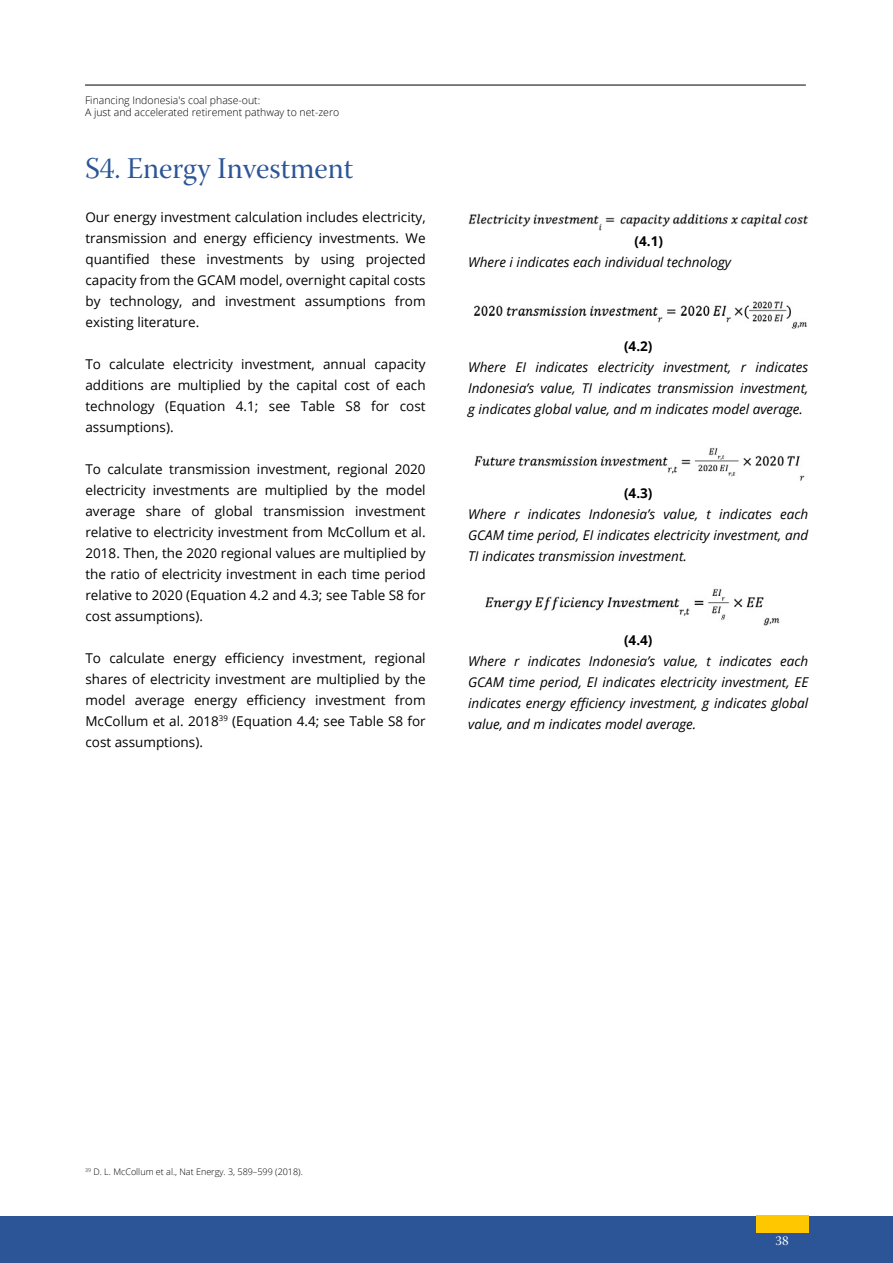
<style>
.page{position:relative;width:893px;height:1263px;background:#fff}
.page>*{position:absolute;margin:0;border:0;box-sizing:border-box;transform-origin:0 0}
.t1{font:30px "Warnock Pro Subh";color:#2b5597}
.t2{font:13.5px/21px "Open Sans";color:#000;text-align:justify}
.t3{font:italic 13.5px/21px "Open Sans";color:#000;text-align:justify}
.t4{font:700 13.5px "Open Sans";color:#000}
.t5{font:13.5px "Warnock Pro Subh";color:#fff}
.t6{font:300 10.5px/12.6px "Open Sans";color:#000}
.t7{font:300 9px "Open Sans";color:#000}
</style>
<div class="page">
<hr style="left:85px;top:85px;width:721px;height:1px;background:#000">
<div style="left:0;top:1216px;width:893px;height:47px;background:#2b5597"></div>
<div style="left:756px;top:1215px;width:52px;height:17px;background:#ffc700"></div>
<img style="left:468px;top:213px;width:341px;height:18px">
<img style="left:474px;top:301px;width:334px;height:28px">
<img style="left:474px;top:448px;width:331px;height:33px">
<img style="left:485px;top:588px;width:295px;height:38px">
<p class="t6" style="left:85px;top:93px;width:256px">Financing Indonesia's coal phase-out:<br>A just and accelerated retirement pathway to net-zero</p>
<h1 class="t1" style="left:85px;top:151px;width:270px">S4. Energy Investment</h1>
<p class="t2" style="left:85px;top:206px;width:342px">Our energy investment calculation includes electricity, transmission and energy efficiency investments. We quantified these investments by using projected capacity from the GCAM model, overnight capital costs by technology, and investment assumptions from existing literature.</p>
<p class="t2" style="left:85px;top:353px;width:342px">To calculate electricity investment, annual capacity additions are multiplied by the capital cost of each technology (Equation 4.1; see Table S8 for cost assumptions).</p>
<p class="t2" style="left:85px;top:458px;width:342px">To calculate transmission investment, regional 2020 electricity investments are multiplied by the model average share of global transmission investment relative to electricity investment from McCollum et al.<br>2018. Then, the 2020 regional values are multiplied by the ratio of electricity investment in each time period relative to 2020 (Equation 4.2 and 4.3; see Table S8 for cost assumptions).</p>
<p class="t2" style="left:85px;top:647px;width:342px">To calculate energy efficiency investment, regional shares of electricity investment are multiplied by the model average energy efficiency investment from McCollum et al. 2018<sup>39</sup> (Equation 4.4; see Table S8 for cost assumptions).</p>
<p class="t4" style="left:635px;top:231px;width:30px">(4.1)</p>
<p class="t3" style="left:468px;top:251px;width:265px">Where i indicates each individual technology</p>
<p class="t4" style="left:624px;top:336px;width:30px">(4.2)</p>
<p class="t3" style="left:468px;top:356px;width:342px">Where EI indicates electricity investment, r indicates Indonesia’s value, TI indicates transmission investment, g indicates global value, and m indicates model average.</p>
<p class="t4" style="left:624px;top:483px;width:30px">(4.3)</p>
<p class="t3" style="left:468px;top:503px;width:342px">Where r indicates Indonesia’s value, t indicates each GCAM time period, EI indicates electricity investment, and TI indicates transmission investment.</p>
<p class="t4" style="left:624px;top:630px;width:30px">(4.4)</p>
<p class="t3" style="left:468px;top:650px;width:342px">Where r indicates Indonesia’s value, t indicates each GCAM time period, EI indicates electricity investment, EE indicates energy efficiency investment, g indicates global value, and m indicates model average.</p>
<p class="t7" style="left:85px;top:1165px;width:219px"><sup>39</sup> D. L. McCollum et al., Nat Energy. 3, 589–599 (2018).</p>
<p class="t5" style="left:775px;top:1232px;width:15px">38</p>
</div>
